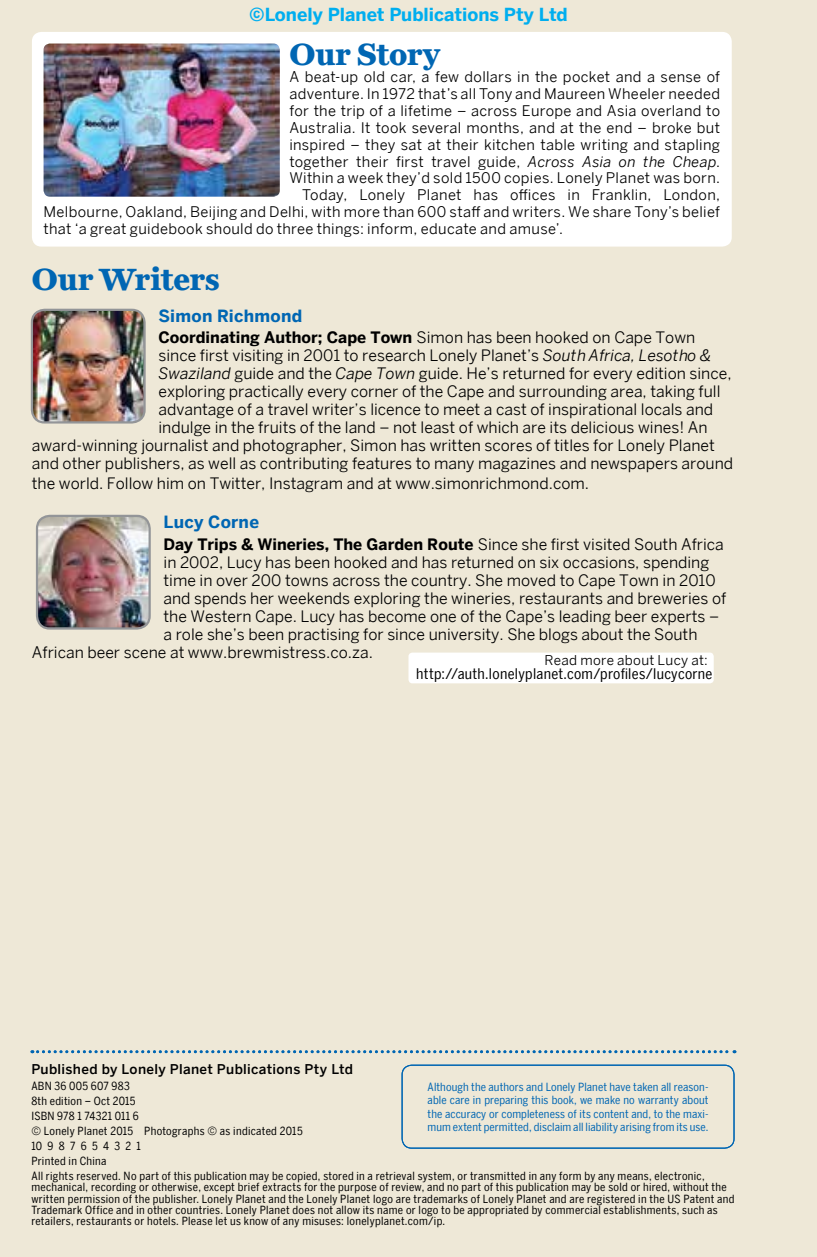
<style>
.page{position:relative;width:817px;height:1257px;background:#fff}
.page>*{position:absolute;margin:0;border:0;box-sizing:border-box;transform-origin:0 0}
.t1{font:700 31.5px "LP Miller Daily One";letter-spacing:.01em;color:#0066b3}
.t2{font:700 18px "LP Benton Sans";color:#00aeef}
.t3{font:700 16.88px "LP Benton Sans";letter-spacing:.015em;color:#0066b3}
.t4{font:15.75px "LP Benton Sans";color:#000}
.t5{font:700 15.75px "LP Benton Sans";color:#000}
.t6{font:14.62px "LP Benton Sans";letter-spacing:.02em;color:#000}
.t7{font:14.62px "LP Benton Sans Cond";letter-spacing:.02em;color:#000}
.t8{font:500 13.5px "LP Benton Sans";letter-spacing:.025em;color:#000}
.t9{font:13.5px "LP Benton Sans";letter-spacing:.025em;color:#000}
.t10{font:11.25px/15.1px "LP Benton Sans Cond";letter-spacing:.025em;color:#000}
.t11{font:11.25px/13.5px "LP Benton Sans Cond";letter-spacing:.005em;color:#0066b3;text-align:justify}
.s1{font-style:italic}
.s2{font-weight:700}
.s3{font-weight:400}
.s4{font-family:"LP Benton Sans"}
</style>
<div class="page">
<div style="left:0;top:0;width:816px;height:1256px;background:#eee8d7"></div>
<img style="left:32px;top:310px;width:112px;height:112px">
<div style="left:31px;top:309px;width:115px;height:114px;border:2px solid #939598;border-radius:13px"></div>
<img style="left:37px;top:516px;width:113px;height:112px">
<div style="left:36px;top:515px;width:115px;height:114px;border:2px solid #939598;border-radius:13px"></div>
<div style="left:408px;top:652px;width:305px;height:31px;background:#fff;border-radius:4px"></div>
<svg style="left:32px;top:1050px;width:702px;height:3px;background:#88b0c7"></svg>
<div style="left:401px;top:1064px;width:333px;height:84px;border:1px solid #0066b3;border-radius:10px"></div>
<div style="left:32px;top:32px;width:699px;height:214px;background:#fff;border-radius:10px"></div>
<img style="left:44px;top:44px;width:236px;height:153px">
<p class="t2" style="left:249px;top:1px;width:320px">©Lonely Planet Publications Pty Ltd</p>
<h1 class="t1" style="left:289px;top:32px;width:152px">Our Story</h1>
<p class="t6" style="left:289px;top:68px;width:432px">A beat-up old car, a few dollars in the pocket and a sense of</p>
<p class="t6" style="left:289px;top:84px;width:432px">adventure. In 1972 that’s all Tony and Maureen Wheeler needed</p>
<p class="t6" style="left:289px;top:101px;width:432px">for the trip of a lifetime – across Europe and Asia overland to</p>
<p class="t6" style="left:289px;top:118px;width:432px">Australia. It took several months, and at the end – broke but</p>
<p class="t6" style="left:289px;top:135px;width:432px">inspired – they sat at their kitchen table writing and stapling</p>
<p class="t6" style="left:289px;top:152px;width:432px">together their first travel guide, <span class="s1">Across Asia on the Cheap</span>.</p>
<p class="t6" style="left:289px;top:169px;width:432px">Within a week they’d sold 1500 copies. Lonely Planet was born.</p>
<p class="t6" style="left:302px;top:186px;width:419px">Today, Lonely Planet has offices in Franklin, London,</p>
<p class="t6" style="left:44px;top:203px;width:678px">Melbourne, Oakland, Beijing and Delhi, with more than 600 staff and writers. We share Tony’s belief</p>
<p class="t6" style="left:44px;top:219px;width:521px">that ‘a great guidebook should do three things: inform, educate and amuse’.</p>
<p class="t1" style="left:32px;top:256px;width:189px">Our Writers</p>
<p class="t3" style="left:158px;top:303px;width:145px">Simon Richmond</p>
<p class="t4" style="left:158px;top:327px;width:538px"><span class="s2">Coordinating Author; Cape Town</span> Simon has been hooked on Cape Town</p>
<p class="t4" style="left:158px;top:345px;width:554px">since first visiting in 2001 to research Lonely Planet’s <span class="s1">South Africa, Lesotho &amp;</span></p>
<p class="t4" style="left:158px;top:363px;width:574px"><span class="s1">Swaziland</span> guide and the <span class="s1">Cape Town</span> guide. He’s returned for every edition since,</p>
<p class="t4" style="left:158px;top:381px;width:563px">exploring practically every corner of the Cape and surrounding area, taking full</p>
<p class="t4" style="left:158px;top:399px;width:556px">advantage of a travel writer’s licence to meet a cast of inspirational locals and</p>
<p class="t4" style="left:158px;top:417px;width:550px">indulge in the fruits of the land – not least of which are its delicious wines! An</p>
<p class="t4" style="left:32px;top:435px;width:684px">award-winning journalist and photographer, Simon has written scores of titles for Lonely Planet</p>
<p class="t4" style="left:32px;top:453px;width:702px">and other publishers, as well as contributing features to many magazines and newspapers around</p>
<p class="t4" style="left:32px;top:473px;width:558px">the world. Follow him on Twitter, Instagram and at www.simonrichmond.com.</p>
<p class="t3" style="left:163px;top:510px;width:97px">Lucy Corne</p>
<p class="t5" style="left:163px;top:532px;width:561px">Day Trips &amp; Wineries, The Garden Route <span class="s3">Since she first visited South Africa</span></p>
<p class="t4" style="left:163px;top:552px;width:547px">in 2002, Lucy has been hooked and has returned on six occasions, spending</p>
<p class="t4" style="left:163px;top:570px;width:553px">time in over 200 towns across the country. She moved to Cape Town in 2010</p>
<p class="t4" style="left:163px;top:588px;width:564px">and spends her weekends exploring the wineries, restaurants and breweries of</p>
<p class="t4" style="left:163px;top:606px;width:557px">the Western Cape. Lucy has become one of the Cape’s leading beer experts –</p>
<p class="t4" style="left:163px;top:624px;width:535px">a role she’s been practising for since university. She blogs about the South</p>
<p class="t4" style="left:32px;top:642px;width:342px">African beer scene at www.brewmistress.co.za.</p>
<p class="t9" style="left:544px;top:651px;width:165px">Read more about Lucy at:</p>
<p class="t7" style="left:416px;top:664px;width:298px">http://auth.lonelyplanet.com/profiles/lucycorne</p>
<p class="t8" style="left:31px;top:1060px;width:323px">Published by Lonely Planet Publications Pty Ltd</p>
<p class="t10" style="left:31px;top:1077px;width:674px">ABN 36 005 607 983<br>8th edition – Oct 2015<br>ISBN 978 1 74321 011 6<br><span class="s4">©</span> Lonely Planet 2015 Photographs <span class="s4">©</span> as indicated 2015<br>10 9 8 7 6 5 4 3 2 1<br>Printed in China<br>All rights reserved. No part of this publication may be copied, stored in a retrieval system, or transmitted in any form by any means, electronic,</p>
<p class="t10" style="left:31px;top:1181px;width:704px;line-height:11.2px">mechanical, recording or otherwise, except brief extracts for the purpose of review, and no part of this publication may be sold or hired, without the written permission of the publisher. Lonely Planet and the Lonely Planet logo are trademarks of Lonely Planet and are registered in the US Patent and Trademark Office and in other countries. Lonely Planet does not allow its name or logo to be appropriated by commercial establishments, such as retailers, restaurants or hotels. Please let us know of any misuses: lonelyplanet.com/ip.</p>
<p class="t11" style="left:427px;top:1080px;width:282px">Although the authors and Lonely Planet have taken all reason&shy;able care in preparing this book, we make no warranty about the accuracy or completeness of its content and, to the maxi&shy;mum extent permitted, disclaim all liability arising from its use.</p>
</div>
